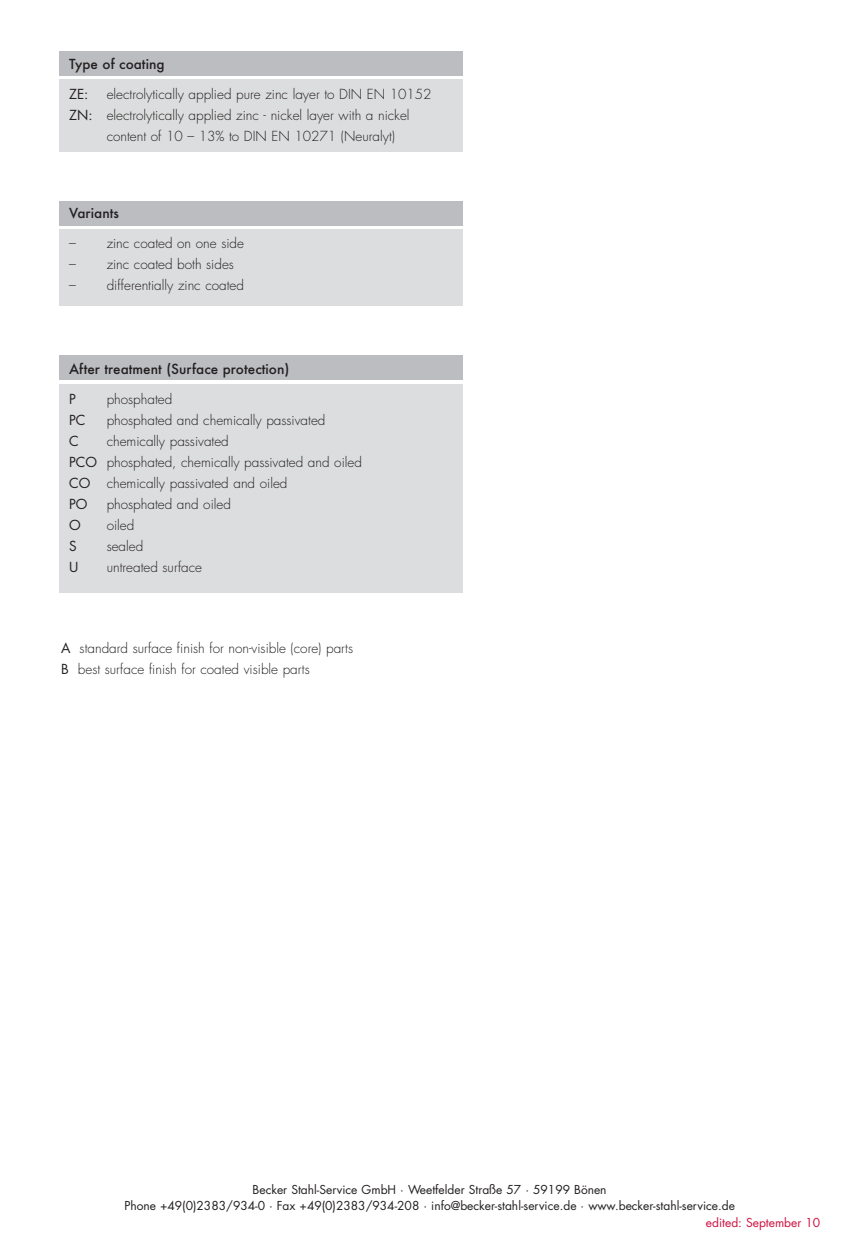
<style>
.page{position:relative;width:851px;height:1246px;background:#fff}
.page>*{position:absolute;margin:0;border:0;box-sizing:border-box;transform-origin:0 0}
.t1{font:300 13.5px/21px "Futura";color:#231f20}
.t2{font:500 13.5px "Futura";color:#231f20}
.t3{font:13.5px "Futura";color:#231f20}
.t4{font:12px/16.5px "Futura";color:#231f20;text-align:center}
.t5{font:12px "Futura";color:#ce1041}
.s1{font-weight:400}
</style>
<div class="page">
<div style="left:60px;top:79px;width:402px;height:73px;background:#dcddde"></div>
<div style="left:60px;top:51px;width:402px;height:24px;background:#bbbdc0"></div>
<div style="left:60px;top:229px;width:402px;height:77px;background:#dcddde"></div>
<div style="left:60px;top:201px;width:402px;height:24px;background:#bbbdc0"></div>
<div style="left:60px;top:384px;width:402px;height:208px;background:#dcddde"></div>
<div style="left:60px;top:355px;width:402px;height:25px;background:#bbbdc0"></div>
<p class="t2" style="left:69px;top:58px;width:97px">Type of coating</p>
<p class="t3" style="left:69px;top:88px;width:21px">ZE:</p>
<p class="t1" style="left:107px;top:85px;width:326px">electrolytically applied pure zinc layer to DIN EN 10152</p>
<p class="t1" style="left:69px;top:106px;width:342px"><span class="s1">ZN:</span> electrolytically applied zinc - nickel layer with a nickel</p>
<p class="t1" style="left:107px;top:127px;width:290px">content of 10 – 13% to DIN EN 10271 (Neuralyt)</p>
<p class="t2" style="left:69px;top:207px;width:51px">Variants</p>
<p class="t1" style="left:69px;top:233px;width:176px">– zinc coated on one side</p>
<p class="t1" style="left:69px;top:254px;width:166px">– zinc coated both sides</p>
<p class="t1" style="left:69px;top:275px;width:176px">– differentially zinc coated</p>
<p class="t2" style="left:69px;top:363px;width:222px">After treatment (Surface protection)</p>
<p class="t3" style="left:69px;top:393px;width:8px">P</p>
<p class="t1" style="left:107px;top:389px;width:67px">phosphated</p>
<p class="t3" style="left:69px;top:414px;width:18px">PC</p>
<p class="t1" style="left:107px;top:410px;width:220px">phosphated and chemically passivated</p>
<p class="t3" style="left:69px;top:435px;width:11px">C</p>
<p class="t1" style="left:69px;top:431px;width:294px;text-indent:37px">chemically passivated<br><span class="s1">PCO</span> phosphated, chemically passivated and oiled<br><span class="s1">CO</span> chemically passivated and oiled<br><span class="s1">PO</span></p>
<p class="t1" style="left:107px;top:494px;width:126px">phosphated and oiled</p>
<p class="t3" style="left:69px;top:519px;width:13px">O</p>
<p class="t1" style="left:107px;top:515px;width:29px">oiled</p>
<p class="t3" style="left:69px;top:540px;width:9px">S</p>
<p class="t1" style="left:107px;top:536px;width:38px">sealed</p>
<p class="t3" style="left:69px;top:561px;width:11px">U</p>
<p class="t1" style="left:107px;top:557px;width:97px">untreated surface</p>
<p class="t1" style="left:61px;top:639px;width:293px"><span class="s1">A</span> standard surface finish for non-visible (core) parts<br><span class="s1">B</span> best surface finish for coated visible parts</p>
<p class="t4" style="left:124px;top:1182px;width:612px">Becker Stahl-Service GmbH · Weetfelder Straße 57 · 59199 Bönen<br>Phone +49(0)2383/934-0 · Fax +49(0)2383/934-208 · info@becker-stahl-service.de · www.becker-stahl-service.de</p>
<p class="t5" style="left:705px;top:1217px;width:116px">edited: September 10</p>
</div>
